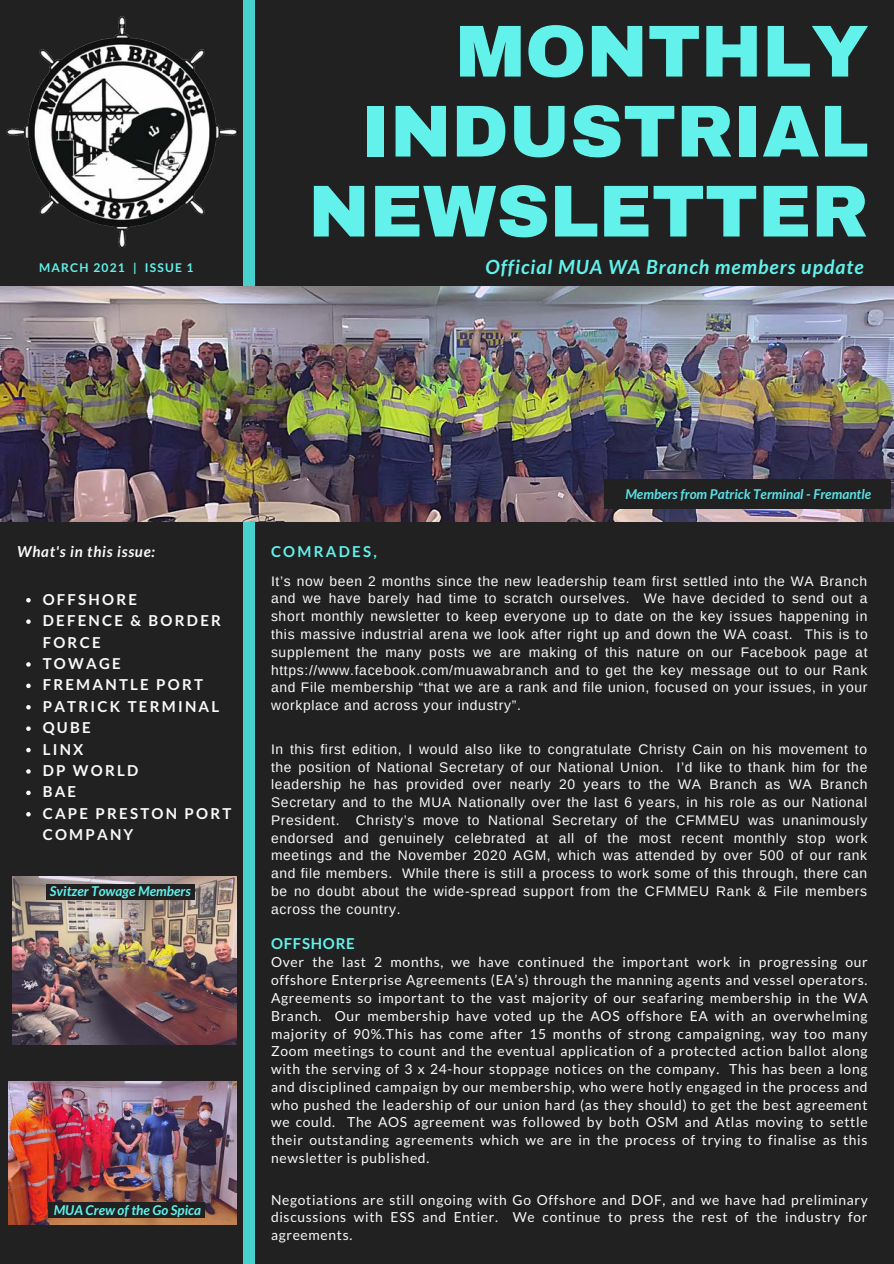
<style>
.page{position:relative;width:894px;height:1264px;background:#fff}
.page>*{position:absolute;margin:0;border:0;box-sizing:border-box;transform-origin:0 0}
.t1{font:900 73.5px/79.9px "Archivo";color:#63f1ec;text-align:right}
.t2{font:italic 700 19.5px "Lato";letter-spacing:.05em;color:#63f1ec}
.t3{font:700 15px/21.5px "Lato";letter-spacing:.15em;color:#fafafa}
.t4{font:italic 700 15px "Lato";letter-spacing:.05em;color:#fafafa}
.t5{font:700 15px "Lato";letter-spacing:.15em;color:#63f1ec}
.t6{font:700 15px "Lato";letter-spacing:.05em;color:#63f1ec}
.t7{font:13.8px/17.7px "Arimo";letter-spacing:.05em;color:#fafafa;text-align:justify}
.t8{font:13.8px/17.7px "Lato";letter-spacing:.05em;color:#fafafa;text-align:justify}
.t9{font:italic 700 13.5px "Lato";color:#63f1ec}
.t10{font:italic 700 13.5px "Lato";color:#5ce1e6}
.t11{font:700 12px "Lato";letter-spacing:.1em;color:#63f1ec}
</style>
<div class="page">
<div style="left:0;top:0;width:893px;height:1263px;background:#202120"></div>
<div style="left:243px;top:0;width:12px;height:1263px;background:#48d1cc"></div>
<img style="left:0;top:287px;width:893px;height:234px">
<img style="left:7px;top:17px;width:231px;height:231px">
<div style="left:604px;top:479px;width:285px;height:30px;background:#202120"></div>
<img style="left:12px;top:876px;width:224px;height:168px">
<div style="left:46px;top:884px;width:148px;height:15px;background:#202120"></div>
<img style="left:8px;top:1081px;width:228px;height:143px">
<svg style="left:26px;top:598px;width:5px;height:4px"></svg>
<svg style="left:26px;top:619px;width:5px;height:5px"></svg>
<svg style="left:26px;top:662px;width:5px;height:4px"></svg>
<svg style="left:26px;top:683px;width:5px;height:5px"></svg>
<svg style="left:26px;top:705px;width:5px;height:4px"></svg>
<svg style="left:26px;top:726px;width:5px;height:5px"></svg>
<svg style="left:26px;top:747px;width:5px;height:5px"></svg>
<svg style="left:26px;top:769px;width:5px;height:4px"></svg>
<svg style="left:26px;top:790px;width:5px;height:5px"></svg>
<svg style="left:26px;top:812px;width:5px;height:4px"></svg>
<div style="left:48px;top:1202px;width:157px;height:15px;background:#202120"></div>
<p class="t11" style="left:39px;top:260px;width:156px">MARCH 2021 | ISSUE 1</p>
<p class="t1" style="left:308px;top:12px;width:561px">MONTHLY<br>INDUSTRIAL<br>NEWSLETTER</p>
<p class="t2" style="left:485px;top:255px;width:380px">Official MUA WA Branch members update</p>
<p class="t4" style="left:17px;top:542px;width:139px">What's in this issue:</p>
<p class="t3" style="left:43px;top:588px;width:96px">OFFSHORE</p>
<p class="t3" style="left:43px;top:609px;width:180px">DEFENCE &amp; BORDER<br>FORCE</p>
<p class="t3" style="left:43px;top:652px;width:79px">TOWAGE</p>
<p class="t3" style="left:43px;top:673px;width:162px">FREMANTLE PORT</p>
<p class="t3" style="left:43px;top:695px;width:178px">PATRICK TERMINAL</p>
<p class="t3" style="left:43px;top:716px;width:50px">QUBE</p>
<p class="t3" style="left:43px;top:738px;width:42px">LINX</p>
<p class="t3" style="left:43px;top:759px;width:97px">DP WORLD</p>
<p class="t3" style="left:43px;top:780px;width:35px">BAE</p>
<p class="t3" style="left:43px;top:802px;width:190px">CAPE PRESTON PORT<br>COMPANY</p>
<p class="t9" style="left:50px;top:883px;width:142px">Svitzer Towage Members</p>
<p class="t9" style="left:54px;top:1201px;width:149px">MUA Crew of the Go Spica</p>
<p class="t5" style="left:271px;top:542px;width:107px">COMRADES,</p>
<p class="t10" style="left:625px;top:485px;width:247px">Members from Patrick Terminal - Fremantle</p>
<p class="t7" style="left:271px;top:572px;width:598px">It’s now been 2 months since the new leadership team first settled into the WA Branch and we have barely had time to scratch ourselves. We have decided to send out a short monthly newsletter to keep everyone up to date on the key issues happening in this massive industrial arena we look after right up and down the WA coast. This is to supplement the many posts we are making of this nature on our Facebook page at https://www.facebook.com/muawabranch and to get the key message out to our Rank and File membership “that we are a rank and file union, focused on your issues, in your workplace and across your industry”.</p>
<p class="t7" style="left:271px;top:740px;width:597px">In this first edition, I would also like to congratulate Christy Cain on his movement to the position of National Secretary of our National Union. I’d like to thank him for the leadership he has provided over nearly 20 years to the WA Branch as WA Branch Secretary and to the MUA Nationally over the last 6 years, in his role as our National President. Christy’s move to National Secretary of the CFMMEU was unanimously endorsed and genuinely celebrated at all of the most recent monthly stop work meetings and the November 2020 AGM, which was attended by over 500 of our rank and file members. While there is still a process to work some of this through, there can be no doubt about the wide-spread support from the CFMMEU Rank &amp; File members across the country.</p>
<p class="t6" style="left:271px;top:934px;width:85px">OFFSHORE</p>
<p class="t8" style="left:271px;top:953px;width:598px">Over the last 2 months, we have continued the important work in progressing our offshore Enterprise Agreements (EA’s) through the manning agents and vessel operators.<br>Agreements so important to the vast majority of our seafaring membership in the WA Branch. Our membership have voted up the AOS offshore EA with an overwhelming majority of 90%.This has come after 15 months of strong campaigning, way too many Zoom meetings to count and the eventual application of a protected action ballot along with the serving of 3 x 24-hour stoppage notices on the company. This has been a long and disciplined campaign by our membership, who were hotly engaged in the process and who pushed the leadership of our union hard (as they should) to get the best agreement we could. The AOS agreement was followed by both OSM and Atlas moving to settle their outstanding agreements which we are in the process of trying to finalise as this newsletter is published.</p>
<p class="t8" style="left:271px;top:1190px;width:598px">Negotiations are still ongoing with Go Offshore and DOF, and we have had preliminary discussions with ESS and Entier. We continue to press the rest of the industry for agreements.</p>
</div>
